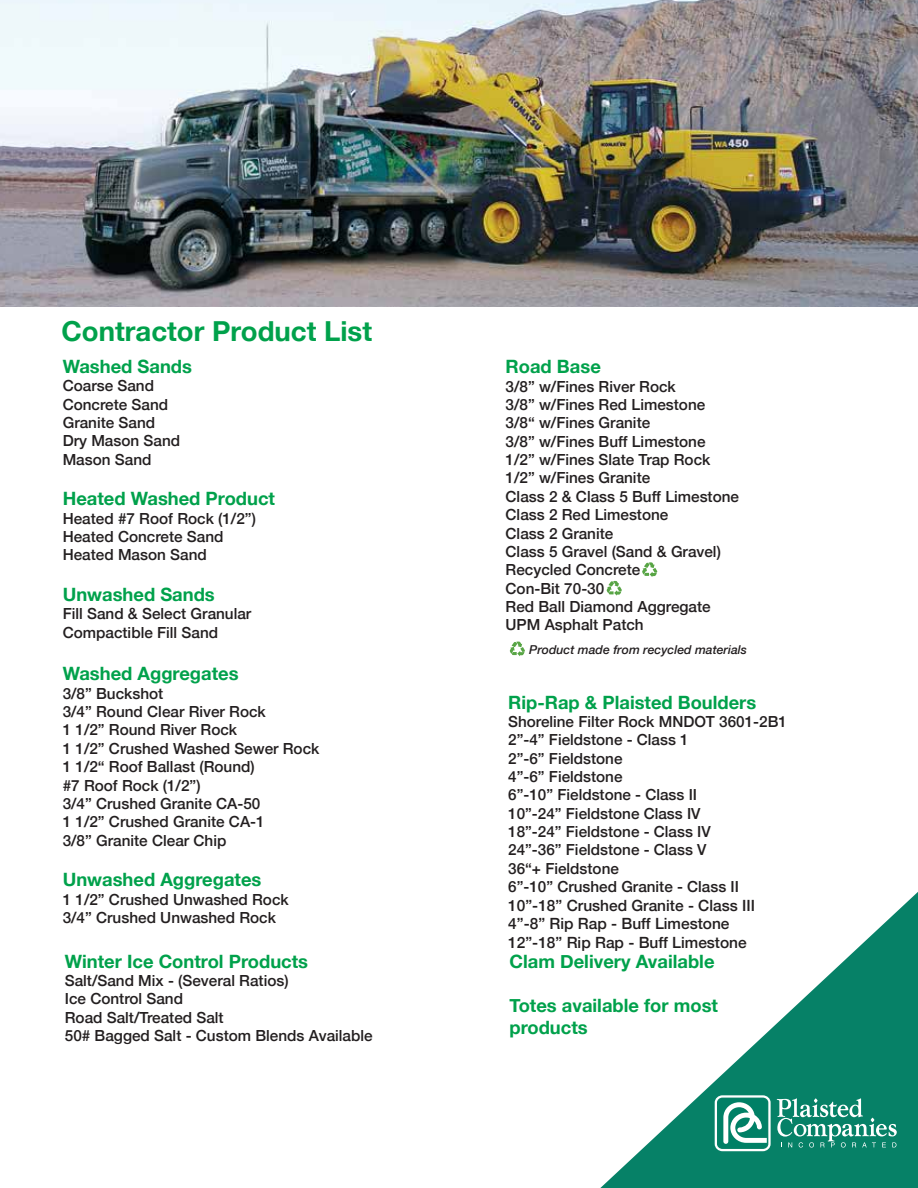
<style>
.page{position:relative;width:918px;height:1188px;background:#fff}
.page>*{position:absolute;margin:0;border:0;box-sizing:border-box;transform-origin:0 0}
.t1{font:700 27.6px "Helvetica Neue";color:#00a14b}
.t2{font:700 18.45px/22px "Helvetica Neue";color:#00a14b}
.t3{font:700 18.3px "Helvetica Neue";color:#00a14b}
.t4{font:500 15.45px/18.6px "Helvetica Neue";color:#231f20}
.t5{font:500 15.3px/18.5px "Helvetica Neue";color:#231f20}
.t6{font:italic 500 12.3px "Helvetica Neue";color:#231f20}
</style>
<div class="page">
<svg style="left:600px;top:892px;width:318px;height:296px"></svg>
<svg style="left:777px;top:1098px;width:120px;height:50px;background:#3d9c88"></svg>
<svg style="left:715px;top:1095px;width:56px;height:56px"></svg>
<img style="left:0;top:0;width:918px;height:307px">
<svg style="left:642px;top:562px;width:15px;height:15px"></svg>
<svg style="left:607px;top:581px;width:15px;height:15px"></svg>
<svg style="left:510px;top:641px;width:15px;height:15px"></svg>
<h1 class="t1" style="left:62px;top:309px;width:312px">Contractor Product List</h1>
<p class="t2" style="left:63px;top:356px;width:131px">Washed Sands</p>
<p class="t5" style="left:63px;top:375px;width:119px">Coarse Sand<br>Concrete Sand<br>Granite Sand<br>Dry Mason Sand<br>Mason Sand</p>
<p class="t2" style="left:63px;top:488px;width:214px">Heated Washed Product</p>
<p class="t5" style="left:63px;top:508px;width:195px">Heated #7 Roof Rock (1/2”)<br>Heated Concrete Sand<br>Heated Mason Sand</p>
<p class="t2" style="left:63px;top:584px;width:154px">Unwashed Sands</p>
<p class="t5" style="left:63px;top:603px;width:190px">Fill Sand &amp; Select Granular<br>Compactible Fill Sand</p>
<p class="t2" style="left:63px;top:663px;width:177px">Washed Aggregates</p>
<p class="t5" style="left:63px;top:683px;width:258px">3/8” Buckshot<br>3/4” Round Clear River Rock<br>1 1/2” Round River Rock<br>1 1/2” Crushed Washed Sewer Rock<br>1 1/2“ Roof Ballast (Round)<br>#7 Roof Rock (1/2”)<br>3/4” Crushed Granite CA-50<br>1 1/2” Crushed Granite CA-1<br>3/8” Granite Clear Chip</p>
<p class="t2" style="left:63px;top:869px;width:200px">Unwashed Aggregates</p>
<p class="t5" style="left:63px;top:889px;width:228px">1 1/2” Crushed Unwashed Rock<br>3/4” Crushed Unwashed Rock</p>
<p class="t2" style="left:65px;top:951px;width:245px">Winter Ice Control Products</p>
<p class="t5" style="left:65px;top:970px;width:309px">Salt/Sand Mix - (Several Ratios)<br>Ice Control Sand<br>Road Salt/Treated Salt<br>50# Bagged Salt - Custom Blends Available</p>
<p class="t2" style="left:506px;top:356px;width:97px">Road Base</p>
<p class="t5" style="left:506px;top:376px;width:235px">3/8” w/Fines River Rock<br>3/8” w/Fines Red Limestone<br>3/8“ w/Fines Granite<br>3/8” w/Fines Buff Limestone<br>1/2” w/Fines Slate Trap Rock<br>1/2” w/Fines Granite<br>Class 2 &amp; Class 5 Buff Limestone<br>Class 2 Red Limestone<br>Class 2 Granite<br>Class 5 Gravel (Sand &amp; Gravel)<br>Recycled Concrete<br>Con-Bit 70-30<br>Red Ball Diamond Aggregate<br>UPM Asphalt Patch</p>
<p class="t6" style="left:529px;top:639px;width:219px">Product made from recycled materials</p>
<p class="t3" style="left:508px;top:688px;width:249px">Rip-Rap &amp; Plaisted Boulders</p>
<p class="t5" style="left:508px;top:711px;width:280px">Shoreline Filter Rock MNDOT 3601-2B1<br>2”-4” Fieldstone - Class 1<br>2”-6” Fieldstone<br>4”-6” Fieldstone<br>6”-10” Fieldstone - Class II<br>10”-24” Fieldstone Class IV<br>18”-24” Fieldstone - Class IV<br>24”-36” Fieldstone - Class V<br>36“+ Fieldstone<br>6”-10” Crushed Granite - Class II</p>
<p class="t4" style="left:508px;top:895px;width:248px">10”-18” Crushed Granite - Class III<br>4”-8” Rip Rap - Buff Limestone<br>12”-18” Rip Rap - Buff Limestone</p>
<p class="t2" style="left:509px;top:951px;width:207px">Clam Delivery Available</p>
<p class="t2" style="left:509px;top:995px;width:210px">Totes available for most products</p>
</div>
